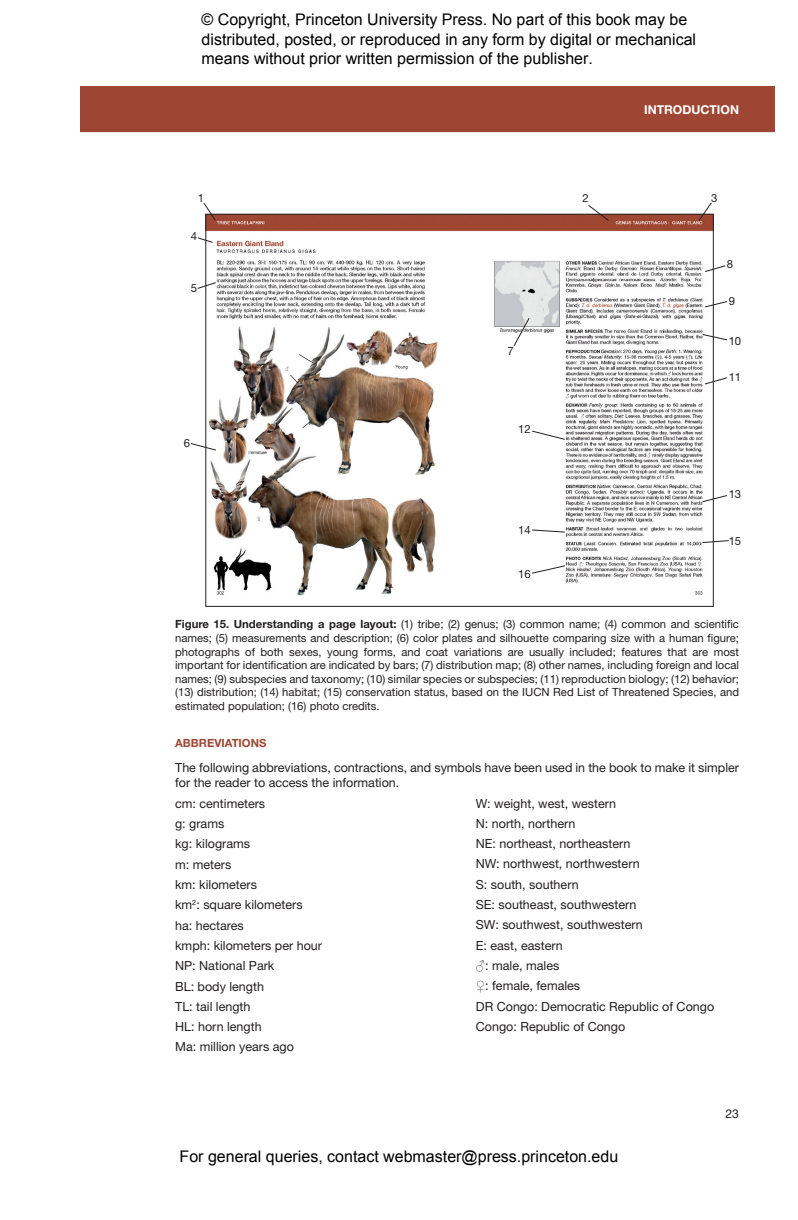
<style>
.page{position:relative;width:798px;height:1220px;background:#fff}
.page>*{position:absolute;margin:0;border:0;box-sizing:border-box;transform-origin:0 0}
.t1{font:16px/19.2px "Arial";color:#000}
.t2{font:12.6px/20.4px "Helvetica Neue LT Std";color:#231f20}
.t3{font:700 12.2px "Helvetica Neue LT Std";color:#fff}
.t4{font:12.2px "Helvetica Neue LT Std";color:#231f20}
.t5{font:11.4px/13.6px "Helvetica Neue LT Std";color:#231f20;text-align:justify}
.t6{font:700 11.4px "Helvetica Neue LT Std";color:#9e4633}
.s1{font-weight:700}
.s2{font-family:"Arial"}
.s3{font-family:"Arial Narrow"}
</style>
<div class="page">
<img style="left:208px;top:216px;width:503px;height:380px">
<svg style="left:203px;top:202px;width:14px;height:19px"></svg>
<svg style="left:587px;top:205px;width:23px;height:17px"></svg>
<svg style="left:698px;top:202px;width:14px;height:20px"></svg>
<svg style="left:197px;top:237px;width:17px;height:6px"></svg>
<svg style="left:197px;top:282px;width:20px;height:7px"></svg>
<svg style="left:190px;top:442px;width:27px;height:9px"></svg>
<svg style="left:513px;top:317px;width:17px;height:30px"></svg>
<svg style="left:704px;top:265px;width:22px;height:8px"></svg>
<svg style="left:704px;top:300px;width:23px;height:8px"></svg>
<svg style="left:702px;top:333px;width:25px;height:8px"></svg>
<svg style="left:704px;top:377px;width:23px;height:8px"></svg>
<svg style="left:531px;top:430px;width:35px;height:10px"></svg>
<svg style="left:701px;top:494px;width:26px;height:9px"></svg>
<svg style="left:531px;top:529px;width:35px;height:4px"></svg>
<svg style="left:701px;top:540px;width:28px;height:3px"></svg>
<svg style="left:531px;top:565px;width:35px;height:9px"></svg>
<div style="left:81px;top:86px;width:694px;height:46px;background:#9e4633"></div>
<h1 class="t1" style="left:202px;top:10px;width:496px">© Copyright, Princeton University Press. No part of this book may be distributed, posted, or reproduced in any form by digital or mechanical means without prior written permission of the publisher.</h1>
<p class="t5" style="left:198px;top:191px;width:8px">1</p>
<p class="t5" style="left:191px;top:229px;width:8px">4</p>
<p class="t5" style="left:191px;top:281px;width:8px">5</p>
<p class="t5" style="left:184px;top:436px;width:8px">6</p>
<p class="t5" style="left:508px;top:344px;width:8px">7</p>
<p class="t5" style="left:518px;top:422px;width:14px">12</p>
<p class="t5" style="left:518px;top:523px;width:14px">14</p>
<p class="t5" style="left:518px;top:567px;width:14px">16</p>
<p class="t3" style="left:644px;top:103px;width:96px">INTRODUCTION</p>
<p class="t5" style="left:582px;top:191px;width:8px">2</p>
<p class="t5" style="left:711px;top:191px;width:8px">3</p>
<p class="t5" style="left:727px;top:257px;width:8px">8</p>
<p class="t5" style="left:729px;top:294px;width:8px">9</p>
<p class="t5" style="left:729px;top:334px;width:14px">10</p>
<p class="t5" style="left:729px;top:370px;width:14px">11</p>
<p class="t5" style="left:729px;top:487px;width:14px">13</p>
<p class="t5" style="left:729px;top:534px;width:14px">15</p>
<p class="t5" style="left:175px;top:617px;width:565px"><span class="s1">Figure 15. Understanding a page layout:</span> (1) tribe; (2) genus; (3) common name; (4) common and scientific names; (5) measurements and description; (6) color plates and silhouette comparing size with a human figure; photographs of both sexes, young forms, and coat variations are usually included; features that are most important for identification are indicated by bars; (7) distribution map; (8) other names, including foreign and local names; (9) subspecies and taxonomy; (10) similar species or subspecies; (11) reproduction biology; (12) behavior; (13) distribution; (14) habitat; (15) conservation status, based on the IUCN Red List of Threatened Species, and estimated population; (16) photo credits.</p>
<p class="t6" style="left:175px;top:736px;width:93px">ABBREVIATIONS</p>
<p class="t2" style="left:175px;top:760px;width:565px;line-height:15px">The following abbreviations, contractions, and symbols have been used in the book to make it simpler for the reader to access the information.</p>
<p class="t2" style="left:175px;top:793px;width:148px">cm: centimeters<br>g: grams<br>kg: kilograms<br>m: meters<br>km: kilometers<br>km<sup>2</sup>: square kilometers ha: hectares<br>kmph: kilometers per hour<br>NP: National Park<br>BL: body length<br>TL: tail length<br>HL: horn length<br>Ma: million years ago</p>
<p class="t2" style="left:476px;top:793px;width:240px">W: weight, west, western<br>N: north, northern<br>NE: northeast, northeastern<br>NW: northwest, northwestern<br>S: south, southern<br>SE: southeast, southwestern<br>SW: southwest, southwestern<br>E: east, eastern<br><span class="s2">♂</span>: male, males<br><span class="s3">♀</span>: female, females<br>DR Congo: Democratic Republic of Congo<br>Congo: Republic of Congo</p>
<h1 class="t1" style="left:180px;top:1147px;width:440px">For general queries, contact webmaster@press.princeton.edu</h1>
<p class="t4" style="left:725px;top:1106px;width:15px">23</p>
</div>
